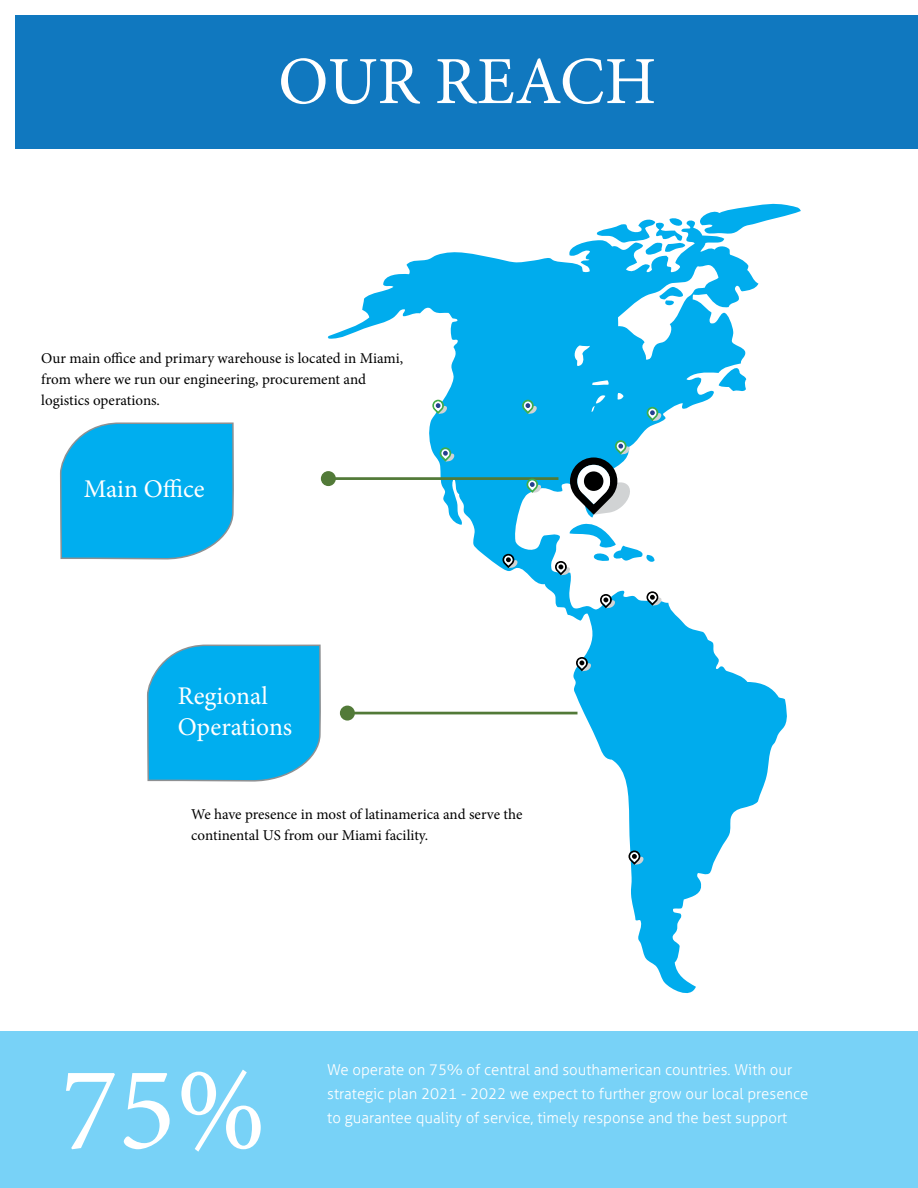
<style>
.page{position:relative;width:918px;height:1188px;background:#fff}
.page>*{position:absolute;margin:0;border:0;box-sizing:border-box;transform-origin:0 0}
.t1{font:120px "Minion Pro";color:#fff}
.t2{font:67.5px "Minion Pro";color:#fff}
.t3{font:25.5px/30.6px "Minion Pro";color:#fff}
.t4{font:15px/21px "Minion Pro";color:#000}
.t5{font:300 15px/24px "Aller";color:#fff}
</style>
<div class="page">
<svg style="left:328px;top:220px;width:459px;height:774px"></svg>
<svg style="left:659px;top:287px;width:24px;height:20px"></svg>
<svg style="left:597px;top:218px;width:88px;height:41px"></svg>
<svg style="left:693px;top:203px;width:108px;height:32px"></svg>
<svg style="left:719px;top:359px;width:27px;height:34px"></svg>
<svg style="left:60px;top:422px;width:174px;height:138px;background:#18b2ec"></svg>
<div style="left:0;top:1031px;width:918px;height:157px;background:#78d2f7"></div>
<div style="left:15px;top:15px;width:903px;height:134px;background:#1078bf"></div>
<svg style="left:647px;top:591px;width:15px;height:15px"></svg>
<svg style="left:600px;top:594px;width:16px;height:14px"></svg>
<svg style="left:555px;top:522px;width:100px;height:53px"></svg>
<svg style="left:503px;top:554px;width:15px;height:14px"></svg>
<svg style="left:576px;top:657px;width:16px;height:14px"></svg>
<svg style="left:629px;top:851px;width:15px;height:14px"></svg>
<svg style="left:340px;top:706px;width:238px;height:15px"></svg>
<svg style="left:147px;top:644px;width:174px;height:138px;background:#18b2ec"></svg>
<svg style="left:432px;top:400px;width:16px;height:14px"></svg>
<svg style="left:570px;top:440px;width:62px;height:75px"></svg>
<svg style="left:647px;top:407px;width:15px;height:14px"></svg>
<svg style="left:440px;top:447px;width:15px;height:15px"></svg>
<svg style="left:321px;top:471px;width:237px;height:22px"></svg>
<svg style="left:522px;top:400px;width:15px;height:14px"></svg>
<h2 class="t2" style="left:278px;top:36px;width:380px">OUR REACH</h2>
<p class="t4" style="left:41px;top:347px;width:363px">Our main office and primary warehouse is located in Miami, from where we run our engineering, procurement and logistics operations.</p>
<h3 class="t3" style="left:84px;top:474px;width:122px">Main Office</h3>
<h3 class="t3" style="left:178px;top:681px;width:116px">Regional<br>Operations</h3>
<p class="t4" style="left:191px;top:804px;width:333px">We have presence in most of latinamerica and serve the continental US from our Miami facility.</p>
<h1 class="t1" style="left:60px;top:1029px;width:207px">75%</h1>
<p class="t5" style="left:327px;top:1057px;width:483px">We operate on 75% of central and southamerican countries. With our strategic plan 2021 - 2022 we expect to further grow our local presence to guarantee quality of service, timely response and the best support</p>
</div>
